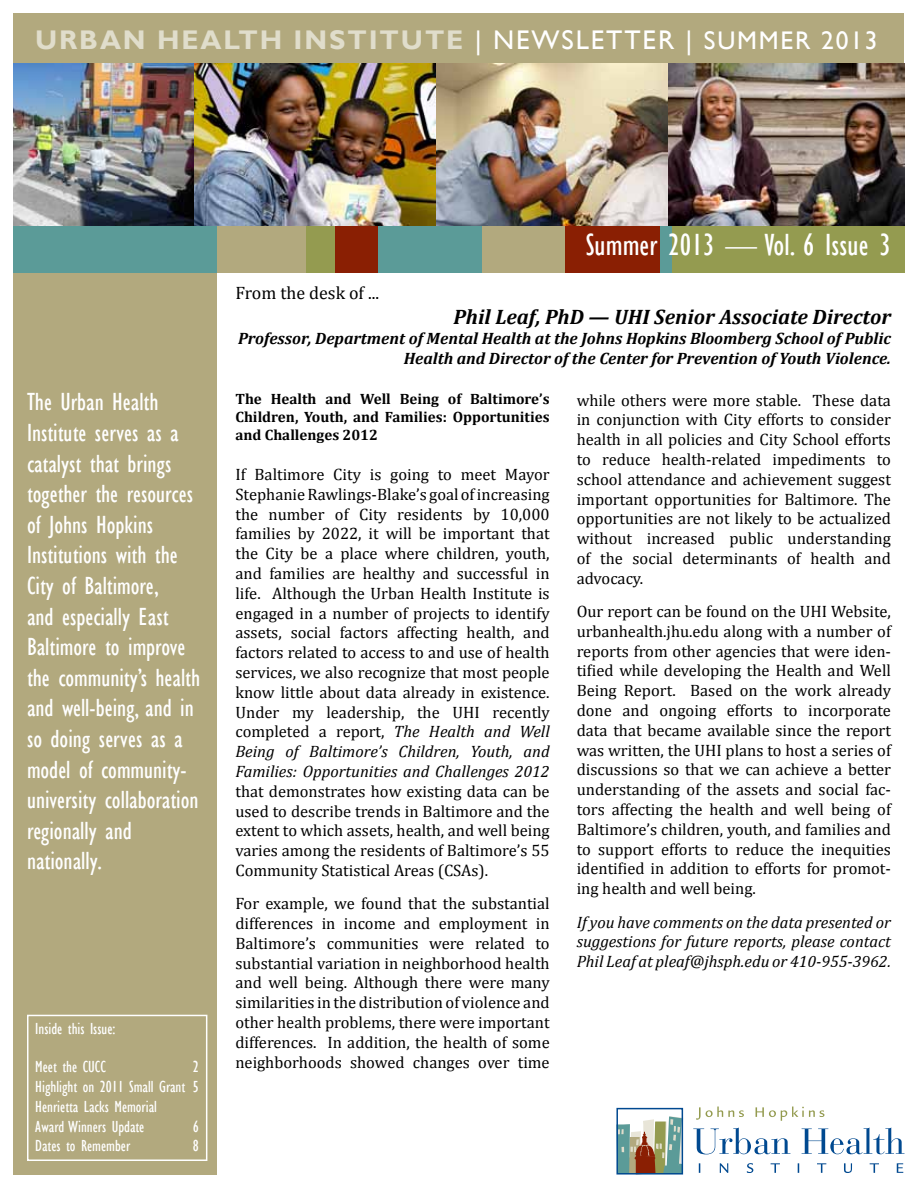
<style>
.page{position:relative;width:918px;height:1188px;background:#fff}
.page>*{position:absolute;margin:0;border:0;box-sizing:border-box;transform-origin:0 0}
.t1{font:condensed 31.5px "Gill Sans";letter-spacing:.005em;color:#fff}
.t2{font:700 27px "Gill Sans";letter-spacing:.07em;color:#e0ddcb}
.t3{font:condensed 25.5px/30.6px "Gill Sans";color:#fff}
.t4{font:italic 700 21px "Cambria";color:#000}
.t5{font:18px "Cambria";color:#000}
.t6{font:16.5px/19.8px "Cambria";color:#000;text-align:justify}
.t7{font:italic 700 16.5px/19.8px "Cambria";color:#000;text-align:right}
.t8{font:italic 16.5px/19.8px "Cambria";color:#000;text-align:justify}
.t9{font:condensed 16.5px/19.8px "Gill Sans";color:#fff}
.t10{font:700 15px/18px "Cambria";color:#000;text-align:justify}
.s1{font-weight:400;color:#fff}
.s2{font-weight:400;font-size:25.5px;color:#fff}
.s3{font-style:italic}
</style>
<div class="page">
<div style="left:14px;top:225px;width:203px;height:48px;background:#5b9b98"></div>
<div style="left:335px;top:225px;width:121px;height:48px;background:#8a1f03"></div>
<div style="left:379px;top:225px;width:121px;height:48px;background:#5b9b98"></div>
<div style="left:217px;top:225px;width:98px;height:48px;background:#b2a97e"></div>
<div style="left:482px;top:225px;width:98px;height:48px;background:#b2a97e"></div>
<div style="left:306px;top:225px;width:29px;height:48px;background:#949b50"></div>
<div style="left:602px;top:225px;width:302px;height:48px;background:#949b50"></div>
<div style="left:565px;top:225px;width:101px;height:48px;background:#8a1f03"></div>
<div style="left:660px;top:225px;width:12px;height:48px;background:#5b9b98"></div>
<div style="left:14px;top:273px;width:203px;height:901px;background:#b2a97e"></div>
<div style="left:14px;top:14px;width:890px;height:56px;background:#b2a97e"></div>
<img style="left:13px;top:63px;width:891px;height:163px">
<div style="left:27px;top:1015px;width:180px;height:146px;border:2px solid #fff"></div>
<svg style="left:619px;top:1116px;width:61px;height:55px"></svg>
<div style="left:616px;top:1108px;width:67px;height:66px;border:2px solid #004990"></div>
<svg style="left:696px;top:1107px;width:128px;height:14px"></svg>
<svg style="left:693px;top:1127px;width:211px;height:27px"></svg>
<svg style="left:699px;top:1163px;width:204px;height:10px"></svg>
<h2 class="t2" style="left:35px;top:24px;width:844px">URBAN HEALTH INSTITUTE <span class="s1">| NEWSLETTER |</span> <span class="s2">SUMMER 2013</span></h2>
<p class="t3" style="left:27px;top:387px;width:175px">The Urban Health<br>Institute serves as a catalyst that brings together the resources of Johns Hopkins<br>Institutions with the<br>City of Baltimore,<br>and especially East<br>Baltimore to improve the community’s health and well-being, and in so doing serves as a model of community&shy;university collaboration regionally and nationally.</p>
<p class="t9" style="left:35px;top:1019px;width:82px">Inside this Issue:</p>
<p class="t9" style="left:35px;top:1057px;width:72px">Meet the CUCC</p>
<p class="t9" style="left:35px;top:1057px;width:165px;text-indent:157px">2<br>Highlight on 2011 Small Grant 5<br>Henrietta Lacks Memorial<br>Award Winners Update</p>
<p class="t9" style="left:193px;top:1116px;width:8px">6</p>
<p class="t9" style="left:35px;top:1136px;width:96px">Dates to Remember</p>
<p class="t9" style="left:193px;top:1136px;width:8px">8</p>
<p class="t5" style="left:235px;top:282px;width:145px">From the desk of ...</p>
<h1 class="t1" style="left:586px;top:226px;width:307px">Summer 2013 — Vol. 6 Issue 3</h1>
<p class="t4" style="left:453px;top:302px;width:439px">Phil Leaf, PhD — UHI Senior Associate Director</p>
<p class="t7" style="left:238px;top:328px;width:654px">Professor, Department of Mental Health at the Johns Hopkins Bloomberg School of Public<br>Health and Director of the Center for Prevention of Youth Violence.</p>
<p class="t10" style="left:235px;top:390px;width:316px">The Health and Well Being of Baltimore’s Children, Youth, and Families: Opportunities and Challenges 2012</p>
<p class="t6" style="left:235px;top:464px;width:316px">If Baltimore City is going to meet Mayor Stephanie Rawlings-Blake’s goal of increasing the number of City residents by 10,000 families by 2022, it will be important that the City be a place where children, youth, and families are healthy and successful in life. Although the Urban Health Institute is engaged in a number of projects to identify assets, social factors affecting health, and factors related to access to and use of health services, we also recognize that most people know little about data already in existence.<br>Under my leadership, the UHI recently completed a report, <span class="s3">The Health and Well Being of Baltimore’s Children, Youth, and Families: Opportunities and Challenges 2012</span></p>
<p class="t6" style="left:235px;top:781px;width:316px">that demonstrates how existing data can be used to describe trends in Baltimore and the extent to which assets, health, and well being varies among the residents of Baltimore’s 55<br>Community Statistical Areas (CSAs).</p>
<p class="t6" style="left:235px;top:894px;width:316px">For example, we found that the substantial differences in income and employment in Baltimore’s communities were related to substantial variation in neighborhood health and well being. Although there were many similarities in the distribution of violence and other health problems, there were important differences. In addition, the health of some neighborhoods showed changes over time</p>
<p class="t6" style="left:577px;top:390px;width:316px">while others were more stable. These data in conjunction with City efforts to consider health in all policies and City School efforts to reduce health-related impediments to school attendance and achievement suggest important opportunities for Baltimore. The opportunities are not likely to be actualized without increased public understanding of the social determinants of health and advocacy.</p>
<p class="t6" style="left:577px;top:601px;width:316px">Our report can be found on the UHI Website, urbanhealth.jhu.edu along with a number of reports from other agencies that were iden&shy;tified while developing the Health and Well Being Report. Based on the work already done and ongoing efforts to incorporate data that became available since the report was written, the UHI plans to host a series of discussions so that we can achieve a better understanding of the assets and social fac&shy;tors affecting the health and well being of Baltimore’s children, youth, and families and to support efforts to reduce the inequities identified in addition to efforts for promot&shy;ing health and well being.</p>
<p class="t8" style="left:577px;top:911px;width:316px">If you have comments on the data presented or suggestions for future reports, please contact Phil Leaf at pleaf@jhsph.edu or 410-955-3962.</p>
</div>
